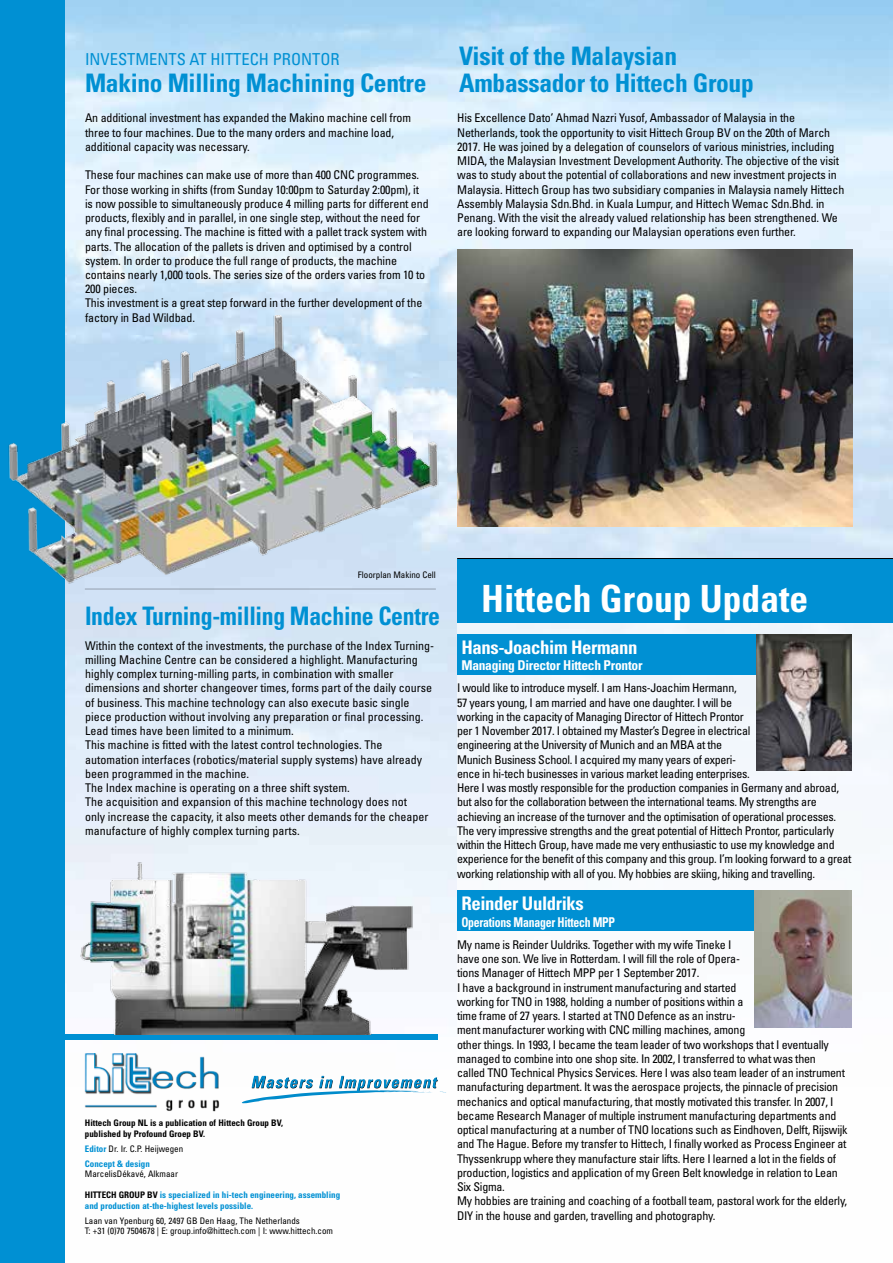
<style>
.page{position:relative;width:893px;height:1263px;background:#fff}
.page>*{position:absolute;margin:0;border:0;box-sizing:border-box;transform-origin:0 0}
.t1{font:700 condensed 37.5px "Univers";color:#fff}
.t2{font:700 condensed 25.5px/27px "Univers";letter-spacing:-.015em;color:#0090d3}
.t3{font:700 condensed 25.5px "Univers";letter-spacing:-.015em;color:#0090d3;scale:.93 1}
.t4{font:700 condensed 18.75px "Univers";letter-spacing:-.02em;color:#fff}
.t5{font:condensed 16.5px "Univers";color:#0090d3}
.t6{font:700 condensed 13.5px "Univers";letter-spacing:-.02em;color:#fff}
.t7{font:700 condensed 13.5px "Univers";letter-spacing:-.02em;color:#fff;scale:.87 1}
.t8{font:condensed 12px/14.2px "Univers";letter-spacing:-.01em;color:#000}
.t9{font:condensed 9px/10.5px "Univers";color:#000}
.t10{font:700 condensed 9px/15px "Univers";color:#0090d3}
.t11{font:700 condensed 9px/10.5px "Univers";color:#000}
.s1{font-weight:400;color:#000}
.s2{color:#000}
</style>
<div class="page">
<img style="left:65px;top:0;width:828px;height:1037px">
<div style="left:457px;top:586px;width:436px;height:677px;background:#fff"></div>
<img style="left:84px;top:1054px;width:136px;height:58px">
<svg style="left:242px;top:1076px;width:204px;height:27px"></svg>
<div style="left:0;top:0;width:65px;height:1263px;background:#0090d3"></div>
<div style="left:457px;top:559px;width:436px;height:63px;background:#0090d3"></div>
<div style="left:20px;top:1034px;width:417px;height:6px;background:#0090d3"></div>
<hr style="left:457px;top:558px;width:436px;height:1px;background:#000">
<div style="left:457px;top:634px;width:373px;height:40px;background:#0090d3"></div>
<img style="left:756px;top:634px;width:96px;height:136px">
<div style="left:457px;top:891px;width:373px;height:40px;background:#0090d3"></div>
<img style="left:755px;top:891px;width:97px;height:136px">
<img style="left:457px;top:250px;width:396px;height:276px">
<img style="left:8px;top:315px;width:440px;height:289px">
<img style="left:65px;top:855px;width:366px;height:179px">
<h3 class="t5" style="left:85px;top:49px;width:256px">INVESTMENTS AT HITTECH PRONTOR</h3>
<h2 class="t2" style="left:85px;top:69px;width:343px">Makino Milling Machining Centre</h2>
<p class="t8" style="left:85px;top:111px;width:328px">An additional investment has expanded the Makino machine cell from three to four machines. Due to the many orders and machine load, additional capacity was necessary.</p>
<p class="t8" style="left:85px;top:168px;width:345px">These four machines can make use of more than 400 CNC programmes.<br>For those working in shifts (from Sunday 10:00pm to Saturday 2:00pm), it is now possible to simultaneously produce 4 milling parts for different end products, flexibly and in parallel, in one single step, without the need for any final processing. The machine is fitted with a pallet track system with parts. The allocation of the pallets is driven and optimised by a control system. In order to produce the full range of products, the machine contains nearly 1,000 tools. The series size of the orders varies from 10 to 200 pieces.<br>This investment is a great step forward in the further development of the factory in Bad Wildbad.</p>
<h2 class="t2" style="left:459px;top:42px;width:296px">Visit of the Malaysian<br>Ambassador to Hittech Group</h2>
<p class="t8" style="left:457px;top:111px;width:389px">His Excellence Dato’ Ahmad Nazri Yusof, Ambassador of Malaysia in the Netherlands, took the opportunity to visit Hittech Group BV on the 20th of March 2017. He was joined by a delegation of counselors of various ministries, including MIDA, the Malaysian Investment Development Authority. The objective of the visit was to study about the potential of collaborations and new investment projects in Malaysia. Hittech Group has two subsidiary companies in Malaysia namely Hittech Assembly Malaysia Sdn.Bhd. in Kuala Lumpur, and Hittech Wemac Sdn.Bhd. in Penang. With the visit the already valued relationship has been strengthened. We are looking forward to expanding our Malaysian operations even further.</p>
<p class="t9" style="left:358px;top:569px;width:79px">Floorplan Makino Cell</p>
<h2 class="t3" style="left:85px;top:600px;width:383px">Index Turning-milling Machine Centre</h2>
<p class="t8" style="left:85px;top:638px;width:351px">Within the context of the investments, the purchase of the Index Turning&shy;milling Machine Centre can be considered a highlight. Manufacturing highly complex turning-milling parts, in combination with smaller dimensions and shorter changeover times, forms part of the daily course of business. This machine technology can also execute basic single piece production without involving any preparation or final processing.<br>Lead times have been limited to a minimum.<br>This machine is fitted with the latest control technologies. The automation interfaces (robotics/material supply systems) have already been programmed in the machine.<br>The Index machine is operating on a three shift system.<br>The acquisition and expansion of this machine technology does not<br>only increase the capacity, it also meets other demands for the cheaper manufacture of highly complex turning parts.</p>
<p class="t11" style="left:85px;top:1117px;width:200px">Hittech Group NL is a publication of Hittech Group BV, published by Profound Groep BV.</p>
<p class="t10" style="left:85px;top:1141px;width:100px">Editor <span class="s1">Dr. Ir. C.P. Heijwegen<br></span>Concept &amp; design</p>
<p class="t9" style="left:85px;top:1168px;width:95px">MarcelisDékavé, Alkmaar</p>
<p class="t10" style="left:85px;top:1189px;width:257px;line-height:10.5px"><span class="s2">HITTECH GROUP BV</span> is specialized in hi-tech engineering, assembling and production at‑the‑highest levels possible.</p>
<p class="t9" style="left:85px;top:1215px;width:250px">Laan van Ypenburg 60, 2497 GB Den Haag, The Netherlands<br>T: +31 (0)70 7504678 | E: group.info@hittech.com | I: www.hittech.com</p>
<h1 class="t1" style="left:481px;top:576px;width:329px">Hittech Group Update</h1>
<h3 class="t4" style="left:461px;top:636px;width:178px">Hans-Joachim Hermann</h3>
<p class="t6" style="left:461px;top:657px;width:183px">Managing Director Hittech Prontor</p>
<p class="t8" style="left:457px;top:681px;width:396px">I would like to introduce myself. I am Hans-Joachim Hermann,<br>57 years young, I am married and have one daughter. I will be<br>working in the capacity of Managing Director of Hittech Prontor<br>per 1 November 2017. I obtained my Master’s Degree in electrical<br>engineering at the University of Munich and an MBA at the<br>Munich Business School. I acquired my many years of experi-<br>ence in hi-tech businesses in various market leading enterprises.<br>Here I was mostly responsible for the production companies in Germany and abroad, but also for the collaboration between the international teams. My strengths are achieving an increase of the turnover and the optimisation of operational processes.<br>The very impressive strengths and the great potential of Hittech Prontor, particularly within the Hittech Group, have made me very enthusiastic to use my knowledge and experience for the benefit of this company and this group. I’m looking forward to a great working relationship with all of you. My hobbies are skiing, hiking and travelling.</p>
<h3 class="t4" style="left:461px;top:892px;width:124px">Reinder Uuldriks</h3>
<p class="t7" style="left:461px;top:914px;width:178px">Operations Manager Hittech MPP</p>
<p class="t8" style="left:457px;top:937px;width:392px">My name is Reinder Uuldriks. Together with my wife Tineke I<br>have one son. We live in Rotterdam. I will fill the role of Opera-<br>tions Manager of Hittech MPP per 1 September 2017.<br>I have a background in instrument manufacturing and started<br>working for TNO in 1988, holding a number of positions within a<br>time frame of 27 years. I started at TNO Defence as an instru-<br>ment manufacturer working with CNC milling machines, among<br>other things. In 1993, I became the team leader of two workshops that I eventually managed to combine into one shop site. In 2002, I transferred to what was then<br>called TNO Technical Physics Services. Here I was also team leader of an instrument manufacturing department. It was the aerospace projects, the pinnacle of precision mechanics and optical manufacturing, that mostly motivated this transfer. In 2007, I became Research Manager of multiple instrument manufacturing departments and optical manufacturing at a number of TNO locations such as Eindhoven, Delft, Rijswijk and The Hague. Before my transfer to Hittech, I finally worked as Process Engineer at Thyssenkrupp where they manufacture stair lifts. Here I learned a lot in the fields of production, logistics and application of my Green Belt knowledge in relation to Lean Six Sigma.<br>My hobbies are training and coaching of a football team, pastoral work for the elderly, DIY in the house and garden, travelling and photography.</p>
</div>
